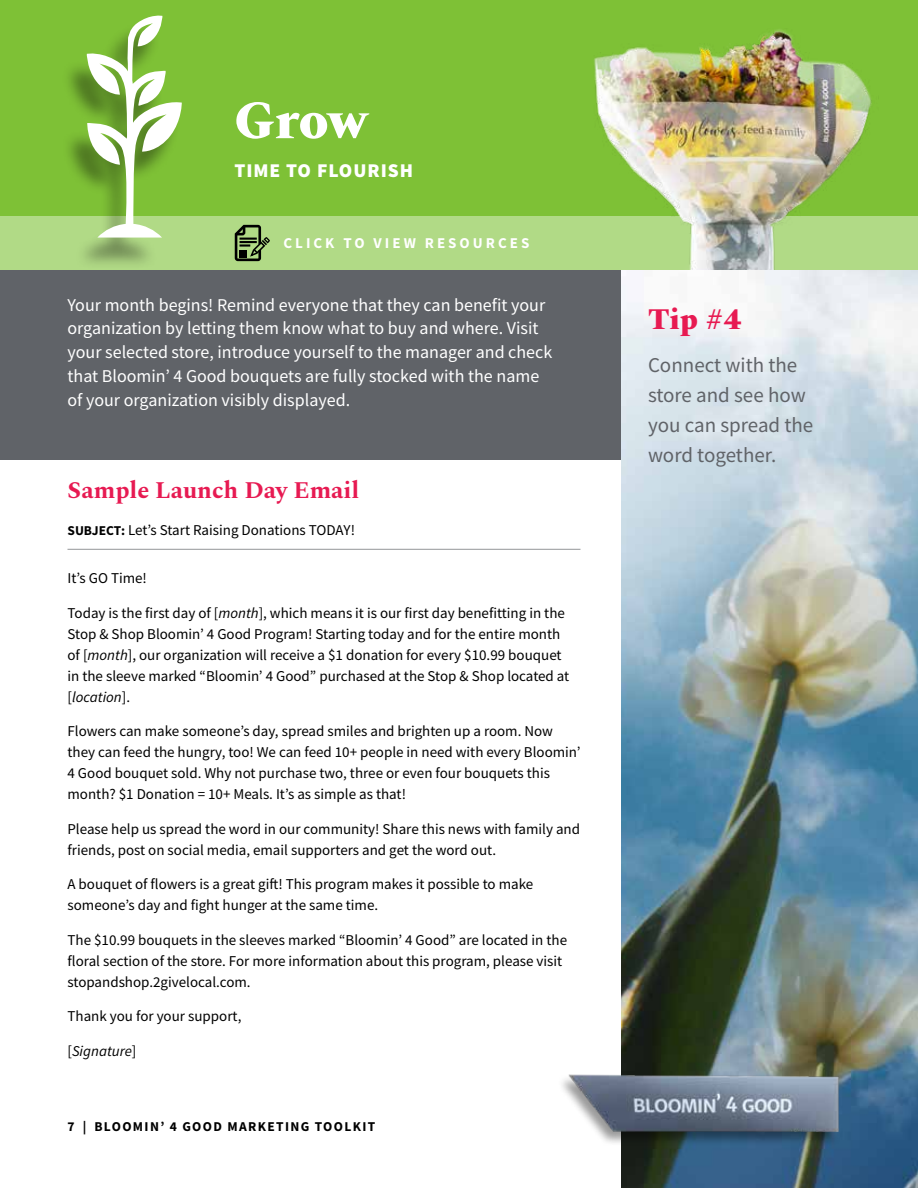
<style>
.page{position:relative;width:918px;height:1188px;background:#fff}
.page>*{position:absolute;margin:0;border:0;box-sizing:border-box;transform-origin:0 0}
.t1{font:800 54px "Spectral";color:#fff}
.t2{font:800 30px "Spectral";color:#e71a52}
.t3{font:700 24px "Spectral";color:#e71a52}
.t4{font:21px/30px "Source Sans Pro";color:#606368}
.t5{font:900 19.5px "Source Sans Pro";letter-spacing:.05em;color:#fff}
.t6{font:18px/24px "Source Sans Pro";color:#fff}
.t7{font:15px/21px "Source Sans Pro";color:#000}
.t8{font:700 15px "Source Sans Pro";letter-spacing:.2em;color:#fff}
.t9{font:italic 15px "Source Sans Pro";color:#000}
.t10{font:700 13.5px "Source Sans Pro";letter-spacing:.1em;color:#000}
.s1{font-weight:700;font-size:13.5px}
.s2{font-style:italic}
.s3{font-style:normal}
</style>
<div class="page">
<div style="left:0;top:216px;width:918px;height:54px;background:#b1da86"></div>
<div style="left:0;top:270px;width:918px;height:189px;background:#606368"></div>
<img style="left:621px;top:270px;width:297px;height:918px">
<div style="left:0;top:0;width:918px;height:216px;background:#7ec136"></div>
<hr style="left:68px;top:549px;width:512px;height:1px;background:#939598">
<div style="left:62px;top:22px;width:119px;height:247px;background:#000;opacity:.4"></div>
<svg style="left:87px;top:15px;width:95px;height:223px"></svg>
<img style="left:594px;top:29px;width:278px;height:241px">
<svg style="left:234px;top:224px;width:36px;height:37px"></svg>
<div style="left:556px;top:1075px;width:285px;height:72px;background:#000;opacity:.4"></div>
<img style="left:557px;top:1059px;width:297px;height:86px">
<h1 class="t1" style="left:234px;top:81px;width:134px">Grow</h1>
<h3 class="t5" style="left:234px;top:157px;width:180px">TIME TO FLOURISH</h3>
<p class="t8" style="left:284px;top:233px;width:247px">CLICK TO VIEW RESOURCES</p>
<p class="t6" style="left:68px;top:292px;width:486px">Your month begins! Remind everyone that they can benefit your organization by letting them know what to buy and where. Visit your selected store, introduce yourself to the manager and check that Bloomin’ 4 Good bouquets are fully stocked with the name of your organization visibly displayed.</p>
<h3 class="t3" style="left:68px;top:473px;width:293px">Sample Launch Day Email</h3>
<p class="t7" style="left:68px;top:520px;width:289px"><span class="s1">SUBJECT:</span> Let’s Start Raising Donations TODAY!</p>
<p class="t7" style="left:67px;top:568px;width:81px">It’s GO Time!</p>
<p class="t7" style="left:67px;top:602px;width:503px">Today is the first day of [<span class="s2">month</span>], which means it is our first day benefitting in the Stop &amp; Shop Bloomin’ 4 Good Program! Starting today and for the entire month of [<span class="s2">month</span>], our organization will receive a $1 donation for every $10.99 bouquet in the sleeve marked “Bloomin’ 4 Good” purchased at the Stop &amp; Shop located at [<span class="s2">location</span>].</p>
<p class="t7" style="left:67px;top:721px;width:515px">Flowers can make someone’s day, spread smiles and brighten up a room. Now they can feed the hungry, too! We can feed 10+ people in need with every Bloomin’ 4 Good bouquet sold. Why not purchase two, three or even four bouquets this month? $1 Donation = 10+ Meals. It’s as simple as that!</p>
<p class="t7" style="left:67px;top:818px;width:514px">Please help us spread the word in our community! Share this news with family and friends, post on social media, email supporters and get the word out.</p>
<p class="t7" style="left:67px;top:874px;width:467px">A bouquet of flowers is a great gift! This program makes it possible to make someone’s day and fight hunger at the same time.</p>
<p class="t7" style="left:67px;top:929px;width:501px">The $10.99 bouquets in the sleeves marked “Bloomin’ 4 Good” are located in the floral section of the store. For more information about this program, please visit stopandshop.2givelocal.com.</p>
<p class="t7" style="left:67px;top:1006px;width:175px">Thank you for your support,</p>
<p class="t9" style="left:67px;top:1041px;width:70px"><span class="s3">[</span>Signature<span class="s3">]</span></p>
<p class="t10" style="left:68px;top:1117px;width:309px">7 | BLOOMIN’ 4 GOOD MARKETING TOOLKIT</p>
<h2 class="t2" style="left:648px;top:297px;width:95px">Tip #4</h2>
<h3 class="t4" style="left:648px;top:350px;width:167px">Connect with the store and see how you can spread the word together.</h3>
</div>
